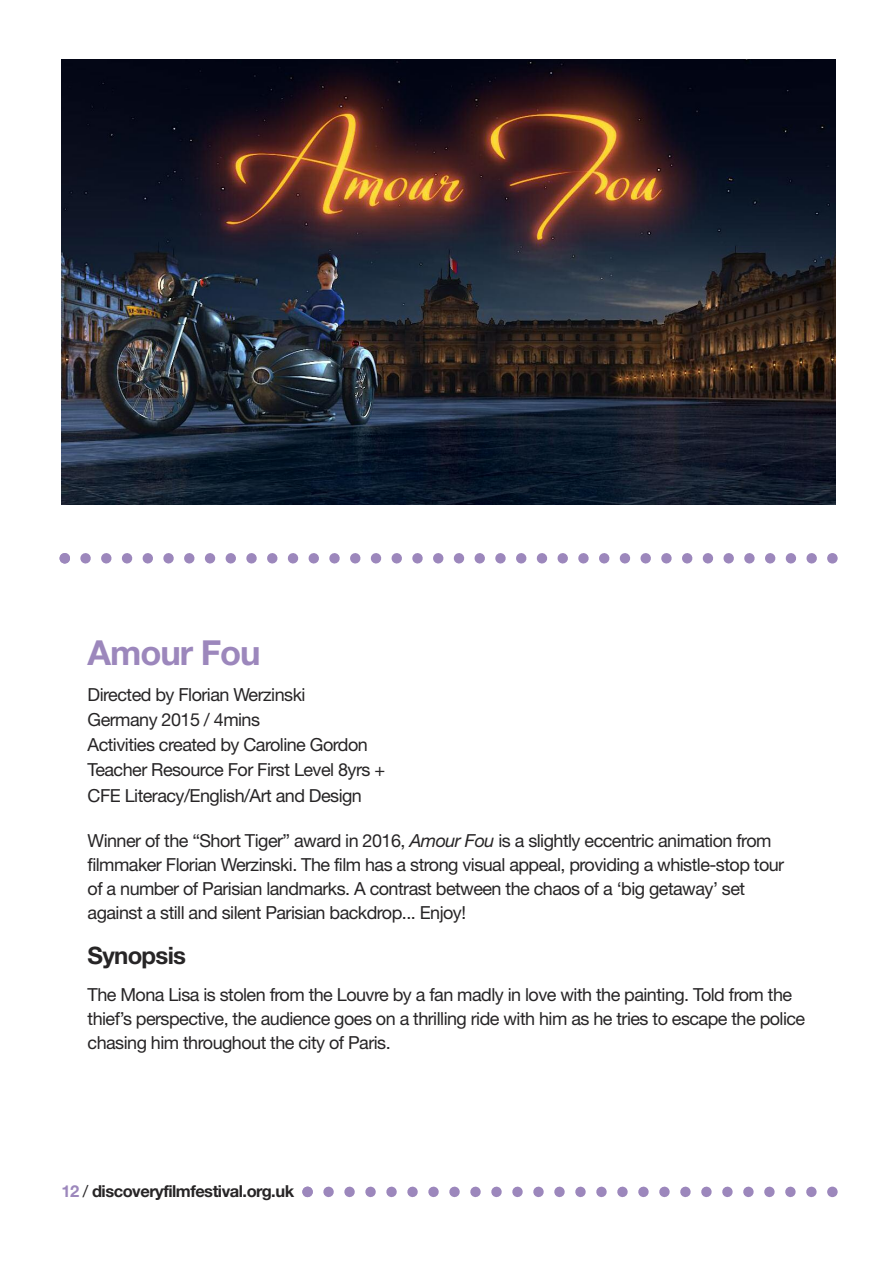
<style>
.page{position:relative;width:893px;height:1263px;background:#fff}
.page>*{position:absolute;margin:0;border:0;box-sizing:border-box;transform-origin:0 0}
.t1{font:700 34.5px "Helvetica Neue";letter-spacing:-.03em;color:#9c87bc}
.t2{font:700 24px "Helvetica Neue";letter-spacing:-.03em;color:#272526}
.t3{font:18px/24px "Helvetica Neue";letter-spacing:-.03em;color:#272526}
.t4{font:700 16.5px "Helvetica Neue";letter-spacing:-.03em;color:#272526}
.s1{font-style:italic}
.s2{color:#9c87bc}
.s3{font-weight:400}
</style>
<div class="page">
<svg style="left:302px;top:1186px;width:536px;height:11px"></svg>
<svg style="left:60px;top:553px;width:778px;height:10px"></svg>
<img style="left:61px;top:60px;width:774px;height:444px">
<h1 class="t1" style="left:88px;top:640px;width:175px">Amour Fou</h1>
<p class="t3" style="left:88px;top:683px;width:299px;line-height:25.2px">Directed by Florian Werzinski<br>Germany 2015 / 4mins<br>Activities created by Caroline Gordon Teacher Resource For First Level 8yrs + CFE Literacy/English/Art and Design</p>
<p class="t3" style="left:88px;top:830px;width:698px">Winner of the “Short Tiger” award in 2016, <span class="s1">Amour Fou</span> is a slightly eccentric animation from filmmaker Florian Werzinski. The film has a strong visual appeal, providing a whistle-stop tour of a number of Parisian landmarks. A contrast between the chaos of a ‘big getaway’ set against a still and silent Parisian backdrop... Enjoy!</p>
<h2 class="t2" style="left:88px;top:947px;width:100px">Synopsis</h2>
<p class="t3" style="left:88px;top:984px;width:719px">The Mona Lisa is stolen from the Louvre by a fan madly in love with the painting. Told from the thief’s perspective, the audience goes on a thrilling ride with him as he tries to escape the police chasing him throughout the city of Paris.</p>
<p class="t4" style="left:61px;top:1185px;width:234px"><span class="s2">12</span> <span class="s3">/</span> discoveryfilmfestival.org.uk</p>
</div>
